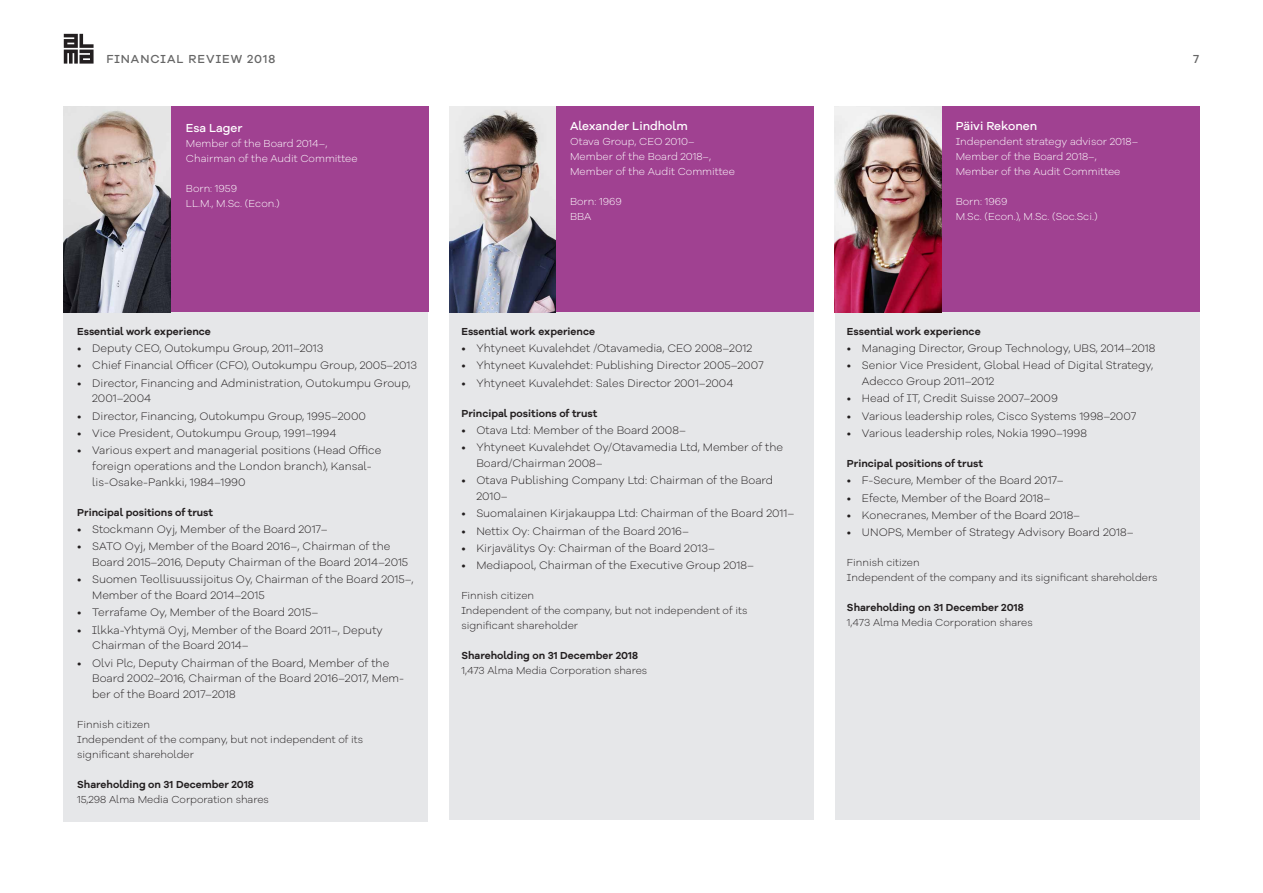
<style>
.page{position:relative;width:1263px;height:893px;background:#fff}
.page>*{position:absolute;margin:0;border:0;box-sizing:border-box;transform-origin:0 0}
.t1{font:500 12px "Galano Grotesque Alt";color:#fff}
.t2{font:500 12px "Galano Grotesque Alt";letter-spacing:.085em;color:#666}
.t3{font:300 11.25px/15.8px "Galano Grotesque Alt";color:#231f20}
.t4{font:300 10.5px/15px "Galano Grotesque Alt";color:#231f20}
.t5{font:300 10.5px/15px "Galano Grotesque Alt";color:#fff}
.t6{font:600 10.5px "Galano Grotesque Alt";color:#231f20}
</style>
<div class="page">
<svg style="left:64px;top:34px;width:30px;height:30px"></svg>
<div style="left:449px;top:268px;width:365px;height:552px;background:#e6e7e9"></div>
<div style="left:555px;top:106px;width:259px;height:206px;background:#a04191"></div>
<img style="left:449px;top:106px;width:106px;height:206px">
<div style="left:64px;top:270px;width:364px;height:552px;background:#e6e7e9"></div>
<div style="left:170px;top:106px;width:258px;height:206px;background:#a04191"></div>
<img style="left:64px;top:106px;width:106px;height:206px">
<div style="left:835px;top:268px;width:364px;height:552px;background:#e6e7e9"></div>
<div style="left:941px;top:106px;width:258px;height:206px;background:#a04191"></div>
<img style="left:835px;top:106px;width:106px;height:206px">
<p class="t2" style="left:106px;top:51px;width:170px">FINANCIAL REVIEW 2018</p>
<p class="t2" style="left:1193px;top:51px;width:7px">7</p>
<p class="t1" style="left:186px;top:120px;width:58px">Esa Lager</p>
<p class="t5" style="left:186px;top:135px;width:173px">Member of the Board 2014–,<br>Chairman of the Audit Committee</p>
<p class="t5" style="left:186px;top:180px;width:95px">Born: 1959<br>LL.M., M.Sc. (Econ.)</p>
<p class="t6" style="left:77px;top:325px;width:135px">Essential work experience</p>
<p class="t3" style="left:77px;top:340px;width:248px">• Deputy CEO, Outokumpu Group, 2011–2013</p>
<p class="t3" style="left:77px;top:357px;width:341px">• Chief Financial Officer (CFO), Outokumpu Group, 2005–2013</p>
<p class="t3" style="left:92px;top:375px;width:320px;text-indent:-15px">• Director, Financing and Administration, Outokumpu Group,<br>2001–2004</p>
<p class="t3" style="left:77px;top:408px;width:290px">• Director, Financing, Outokumpu Group, 1995–2000</p>
<p class="t3" style="left:77px;top:425px;width:261px">• Vice President, Outokumpu Group, 1991–1994</p>
<p class="t3" style="left:92px;top:442px;width:291px;text-indent:-15px">• Various expert and managerial positions (Head Office foreign operations and the London branch), Kansal&shy;lis-Osake-Pankki, 1984–1990</p>
<p class="t6" style="left:77px;top:505px;width:137px">Principal positions of trust</p>
<p class="t3" style="left:77px;top:521px;width:252px">• Stockmann Oyj, Member of the Board 2017–</p>
<p class="t3" style="left:92px;top:538px;width:318px;text-indent:-15px">• SATO Oyj, Member of the Board 2016–, Chairman of the<br>Board 2015–2016, Deputy Chairman of the Board 2014–2015</p>
<p class="t3" style="left:92px;top:571px;width:323px;text-indent:-15px">• Suomen Teollisuussijoitus Oy, Chairman of the Board 2015–,<br>Member of the Board 2014–2015</p>
<p class="t3" style="left:77px;top:604px;width:243px">• Terrafame Oy, Member of the Board 2015–</p>
<p class="t3" style="left:92px;top:621px;width:292px;text-indent:-15px">• Ilkka-Yhtymä Oyj, Member of the Board 2011–, Deputy<br>Chairman of the Board 2014–</p>
<p class="t3" style="left:92px;top:654px;width:313px;text-indent:-15px">• Olvi Plc, Deputy Chairman of the Board, Member of the<br>Board 2002–2016, Chairman of the Board 2016–2017, Mem&shy;ber of the Board 2017–2018</p>
<p class="t4" style="left:77px;top:717px;width:287px">Finnish citizen<br>Independent of the company, but not independent of its significant shareholder</p>
<p class="t6" style="left:77px;top:778px;width:178px">Shareholding on 31 December 2018</p>
<p class="t4" style="left:77px;top:792px;width:193px">15,298 Alma Media Corporation shares</p>
<p class="t1" style="left:570px;top:118px;width:119px">Alexander Lindholm</p>
<p class="t5" style="left:570px;top:134px;width:166px">Otava Group, CEO 2010–<br>Member of the Board 2018–,<br>Member of the Audit Committee</p>
<p class="t5" style="left:570px;top:194px;width:53px">Born: 1969<br>BBA</p>
<p class="t6" style="left:461px;top:325px;width:135px">Essential work experience</p>
<p class="t3" style="left:461px;top:340px;width:292px">• Yhtyneet Kuvalehdet /Otavamedia, CEO 2008–2012</p>
<p class="t3" style="left:461px;top:357px;width:304px">• Yhtyneet Kuvalehdet: Publishing Director 2005–2007</p>
<p class="t3" style="left:461px;top:375px;width:273px">• Yhtyneet Kuvalehdet: Sales Director 2001–2004</p>
<p class="t6" style="left:461px;top:406px;width:137px">Principal positions of trust</p>
<p class="t3" style="left:461px;top:422px;width:226px">• Otava Ltd: Member of the Board 2008–</p>
<p class="t3" style="left:476px;top:439px;width:308px;text-indent:-15px">• Yhtyneet Kuvalehdet Oy/Otavamedia Ltd, Member of the<br>Board/Chairman 2008–</p>
<p class="t3" style="left:476px;top:472px;width:298px;text-indent:-15px">• Otava Publishing Company Ltd: Chairman of the Board<br>2010–</p>
<p class="t3" style="left:461px;top:505px;width:334px">• Suomalainen Kirjakauppa Ltd: Chairman of the Board 2011–</p>
<p class="t3" style="left:461px;top:522px;width:229px">• Nettix Oy: Chairman of the Board 2016–</p>
<p class="t3" style="left:461px;top:540px;width:255px">• Kirjavälitys Oy: Chairman of the Board 2013–</p>
<p class="t3" style="left:461px;top:557px;width:294px">• Mediapool, Chairman of the Executive Group 2018–</p>
<p class="t4" style="left:461px;top:588px;width:287px">Finnish citizen<br>Independent of the company, but not independent of its significant shareholder</p>
<p class="t6" style="left:461px;top:649px;width:178px">Shareholding on 31 December 2018</p>
<p class="t4" style="left:461px;top:663px;width:187px">1,473 Alma Media Corporation shares</p>
<p class="t1" style="left:956px;top:118px;width:83px">Päivi Rekonen</p>
<p class="t5" style="left:956px;top:134px;width:184px">Independent strategy advisor 2018–<br>Member of the Board 2018–,<br>Member of the Audit Committee</p>
<p class="t5" style="left:956px;top:194px;width:143px">Born: 1969<br>M.Sc. (Econ.), M.Sc. (Soc.Sci.)</p>
<p class="t6" style="left:847px;top:325px;width:135px">Essential work experience</p>
<p class="t3" style="left:847px;top:340px;width:310px">• Managing Director, Group Technology, UBS, 2014–2018</p>
<p class="t3" style="left:862px;top:357px;width:293px;text-indent:-15px">• Senior Vice President, Global Head of Digital Strategy,<br>Adecco Group 2011–2012</p>
<p class="t3" style="left:847px;top:390px;width:212px">• Head of IT, Credit Suisse 2007–2009</p>
<p class="t3" style="left:847px;top:408px;width:291px">• Various leadership roles, Cisco Systems 1998–2007</p>
<p class="t3" style="left:847px;top:425px;width:241px">• Various leadership roles, Nokia 1990–1998</p>
<p class="t6" style="left:847px;top:457px;width:137px">Principal positions of trust</p>
<p class="t3" style="left:847px;top:472px;width:218px">• F-Secure, Member of the Board 2017–</p>
<p class="t3" style="left:847px;top:489px;width:205px">• Efecte, Member of the Board 2018–</p>
<p class="t3" style="left:847px;top:507px;width:235px">• Konecranes, Member of the Board 2018–</p>
<p class="t3" style="left:847px;top:524px;width:288px">• UNOPS, Member of Strategy Advisory Board 2018–</p>
<p class="t4" style="left:847px;top:555px;width:312px">Finnish citizen<br>Independent of the company and its significant shareholders</p>
<p class="t6" style="left:847px;top:601px;width:178px">Shareholding on 31 December 2018</p>
<p class="t4" style="left:847px;top:615px;width:187px">1,473 Alma Media Corporation shares</p>
</div>
